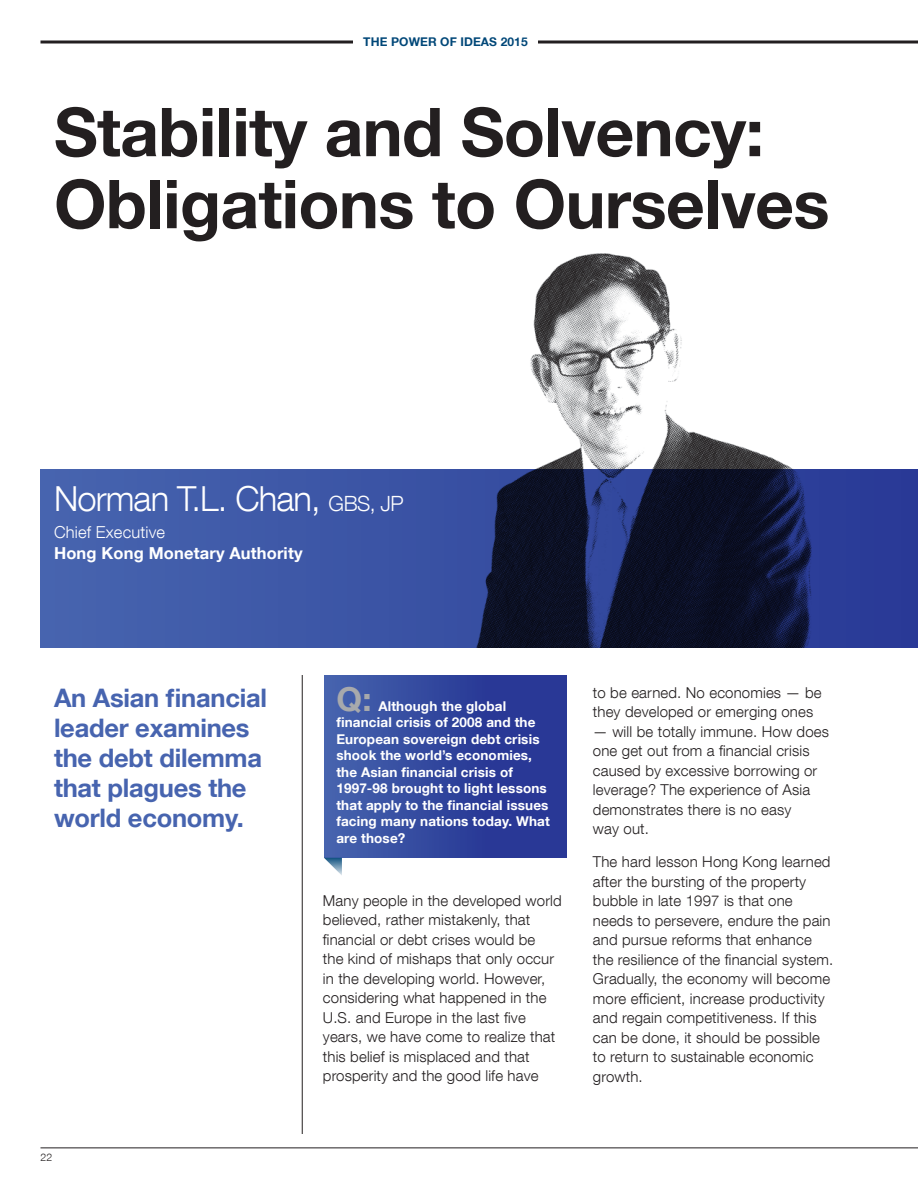
<style>
.page{position:relative;width:918px;height:1188px;background:#fff}
.page>*{position:absolute;margin:0;border:0;box-sizing:border-box;transform-origin:0 0}
.t1{font:700 67.5px/72px "Helvetica Neue LT Com";letter-spacing:-.01em;color:#231f20}
.t2{font:300 34.5px "Helvetica Neue LT Com";letter-spacing:-.025em;color:#fff}
.t3{font:700 33px "Helvetica Neue LT Com";color:#a7a9ac}
.t4{font:700 25.5px/30px "Helvetica Neue LT Com";letter-spacing:-.01em;color:#4764af}
.t5{font:700 16.5px "Helvetica Neue LT Com";letter-spacing:.01em;color:#fff}
.t6{font:300 16.5px "Helvetica Neue LT Com";letter-spacing:.01em;color:#fff}
.t7{font:300 15px/19.5px "Helvetica Neue LT Com";letter-spacing:.01em;color:#231f20}
.t8{font:700 13.5px/16.5px "Helvetica Neue LT Com";letter-spacing:.01em;color:#fff}
.t9{font:700 12px "Helvetica Neue LT Com";letter-spacing:.01em;color:#004778}
.t10{font:300 10.5px "Helvetica Neue LT Com";color:#231f20}
.s1{font-size:21px}
</style>
<div class="page">
<svg style="left:40px;top:40px;width:878px;height:4px;background:#595657"></svg>
<div style="left:353px;top:26px;width:185px;height:32px;background:#fff"></div>
<hr style="left:40px;top:1148px;width:878px;height:1px;background:#231f20">
<img style="left:283px;top:253px;width:635px;height:217px">
<div style="left:324px;top:675px;width:243px;height:183px;background:linear-gradient(to right,#4360ab,#222e90)"></div>
<svg style="left:324px;top:858px;width:18px;height:17px"></svg>
<svg style="left:40px;top:470px;width:878px;height:178px;background:#2b3e7d"></svg>
<hr style="left:302px;top:675px;width:1px;height:459px;background:#231f20">
<p class="t9" style="left:363px;top:34px;width:166px">the power of ideas 2015</p>
<h1 class="t1" style="left:54px;top:94px;width:777px">Stability and Solvency:<br>Obligations to Ourselves</h1>
<h2 class="t2" style="left:54px;top:477px;width:351px">Norman T.L. Chan, <span class="s1">GBS, JP</span></h2>
<p class="t6" style="left:54px;top:522px;width:113px">Chief Executive</p>
<p class="t5" style="left:54px;top:543px;width:250px">Hong Kong Monetary Authority</p>
<h3 class="t4" style="left:54px;top:682px;width:215px">An Asian financial leader examines the debt dilemma that plagues the world economy.</h3>
<p class="t10" style="left:40px;top:1151px;width:13px">22</p>
<h3 class="t3" style="left:336px;top:678px;width:37px">Q:</h3>
<p class="t8" style="left:336px;top:697px;width:215px;text-indent:42px">Although the global financial crisis of 2008 and the<br>European sovereign debt crisis shook the world’s economies, the Asian financial crisis of<br>1997-98 brought to light lessons that apply to the financial issues facing many nations today. What are those?</p>
<p class="t7" style="left:323px;top:891px;width:240px">Many people in the developed world believed, rather mistakenly, that financial or debt crises would be<br>the kind of mishaps that only occur in the developing world. However, considering what happened in the U.S. and Europe in the last five years, we have come to realize that this belief is misplaced and that prosperity and the good life have</p>
<p class="t7" style="left:593px;top:682px;width:230px">to be earned. No economies — be they developed or emerging ones</p>
<p class="t7" style="left:593px;top:721px;width:238px">— will be totally immune. How does one get out from a financial crisis caused by excessive borrowing or leverage? The experience of Asia demonstrates there is no easy<br>way out.</p>
<p class="t7" style="left:593px;top:852px;width:242px">The hard lesson Hong Kong learned after the bursting of the property bubble in late 1997 is that one needs to persevere, endure the pain and pursue reforms that enhance the resilience of the financial system.<br>Gradually, the economy will become more efficient, increase productivity and regain competitiveness. If this can be done, it should be possible to return to sustainable economic growth.</p>
</div>
